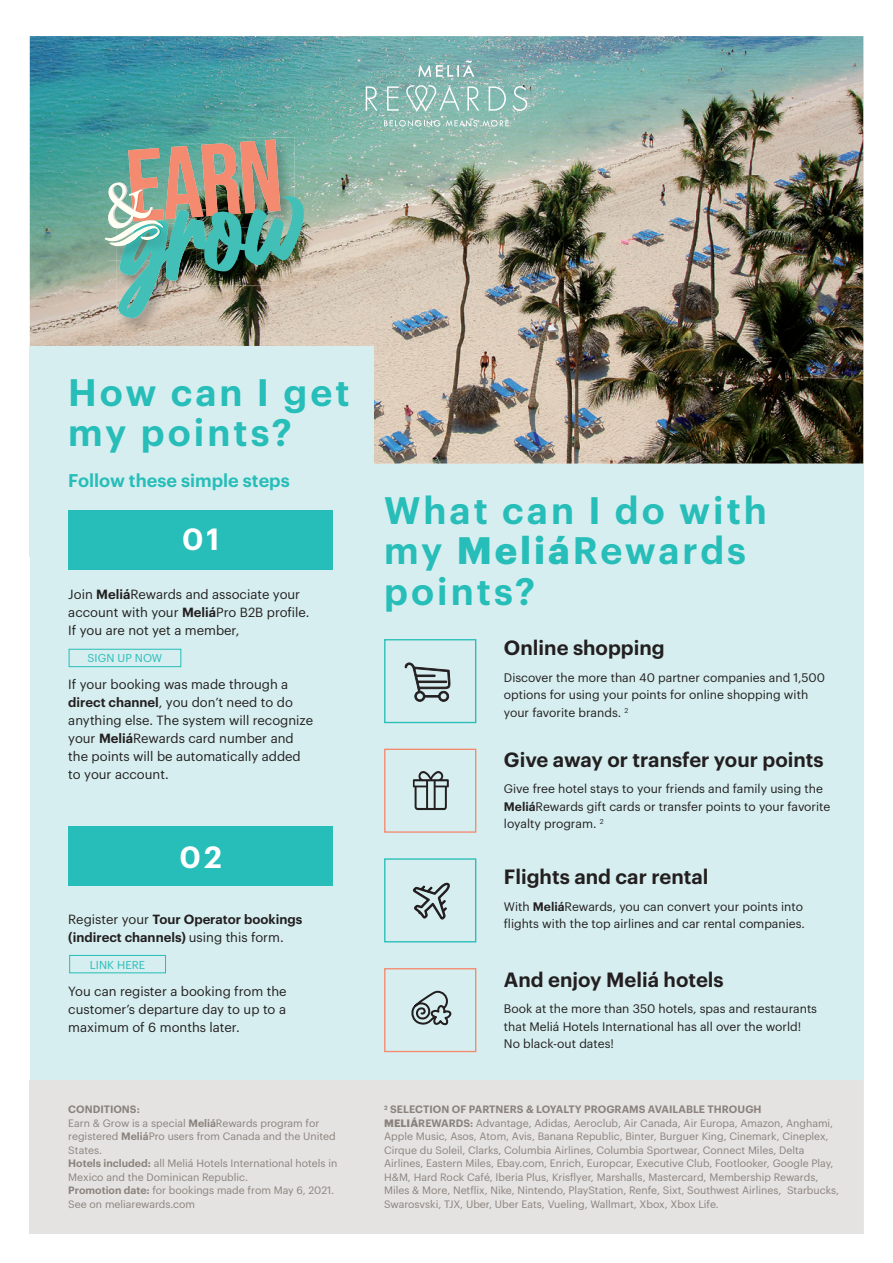
<style>
.page{position:relative;width:893px;height:1263px;background:#fff}
.page>*{position:absolute;margin:0;border:0;box-sizing:border-box;transform-origin:0 0}
.t1{font:600 37.5px/40.5px "Graphik";letter-spacing:.08em;color:#27bdb8}
.t2{font:600 30px "Graphik";color:#fff}
.t3{font:600 20.25px "Graphik";color:#231f20}
.t4{font:600 18px "Graphik";color:#27bdb8}
.t5{font:13.05px/18px "Graphik";color:#231f20}
.t6{font:600 13.05px/18px "Graphik";color:#231f20}
.t7{font:12.15px/17.5px "Graphik";color:#231f20}
.t8{font:11.25px "Graphik";letter-spacing:.005em;color:#27bdb8}
.t9{font:10.5px/13.5px "Graphik";color:#8b827d}
.s1{font-weight:600}
.s2{font-weight:400}
.s3{font-weight:700}
</style>
<div class="page">
<div style="left:30px;top:36px;width:833px;height:1197px;background:#d6eeef"></div>
<img style="left:30px;top:36px;width:833px;height:427px">
<div style="left:30px;top:347px;width:344px;height:210px;background:#d6eeef"></div>
<div style="left:30px;top:1080px;width:833px;height:153px;background:#e4e3e1"></div>
<svg style="left:384px;top:120px;width:56px;height:7px"></svg>
<svg style="left:446px;top:120px;width:63px;height:7px"></svg>
<svg style="left:366px;top:85px;width:161px;height:27px"></svg>
<svg style="left:418px;top:60px;width:56px;height:17px"></svg>
<svg style="left:413px;top:771px;width:36px;height:39px"></svg>
<div style="left:384px;top:749px;width:92px;height:84px;border:1px solid #f48a6f"></div>
<div style="left:384px;top:968px;width:92px;height:84px;border:1px solid #f48a6f"></div>
<svg style="left:411px;top:990px;width:41px;height:36px"></svg>
<div style="left:384px;top:858px;width:92px;height:84px;border:1px solid #27bdb8"></div>
<svg style="left:413px;top:882px;width:37px;height:38px"></svg>
<div style="left:384px;top:639px;width:92px;height:84px;border:1px solid #27bdb8"></div>
<svg style="left:404px;top:663px;width:47px;height:39px"></svg>
<div style="left:68px;top:510px;width:265px;height:59px;background:#27bdb8"></div>
<div style="left:69px;top:649px;width:112px;height:18px;border:1px solid #27bdb8"></div>
<div style="left:68px;top:826px;width:265px;height:60px;background:#27bdb8"></div>
<div style="left:69px;top:955px;width:97px;height:18px;border:1px solid #27bdb8"></div>
<img style="left:238px;top:137px;width:57px;height:2px">
<img style="left:116px;top:318px;width:81px;height:14px">
<img style="left:105px;top:139px;width:199px;height:179px">
<h1 class="t1" style="left:68px;top:369px;width:283px">How can I get my points?</h1>
<h3 class="t4" style="left:68px;top:467px;width:223px">Follow these simple steps</h3>
<h2 class="t2" style="left:182px;top:516px;width:39px">01</h2>
<p class="t5" style="left:68px;top:584px;width:243px">Join <span class="s1">Meliá</span>Rewards and associate your account with your <span class="s1">Meliá</span>Pro B2B profile.<br>If you are not yet a member,</p>
<p class="t8" style="left:88px;top:650px;width:76px">SIGN UP NOW</p>
<p class="t5" style="left:68px;top:674px;width:246px">If your booking was made through a <span class="s1">direct channel</span>, you don’t need to do anything else. The system will recognize your <span class="s1">Meliá</span>Rewards card number and the points will be automatically added to your account.</p>
<h2 class="t2" style="left:180px;top:834px;width:44px">02</h2>
<p class="t6" style="left:68px;top:909px;width:235px"><span class="s2">Register your</span> Tour Operator bookings (indirect channels) <span class="s2">using this form.</span></p>
<p class="t8" style="left:90px;top:956px;width:57px">LINK HERE</p>
<p class="t5" style="left:68px;top:981px;width:220px;text-align:justify">You can register a booking from the customer’s departure day to up to a maximum of 6 months later.</p>
<p class="t9" style="left:68px;top:1102px;width:270px"><span class="s1">CONDITIONS:<br></span>Earn &amp; Grow is a special <span class="s1">Meliá</span>Rewards program for registered <span class="s1">Meliá</span>Pro users from Canada and the United States.<br><span class="s1">Hotels included:</span> all Meliá Hotels International hotels in Mexico and the Dominican Republic.<br><span class="s1">Promotion date:</span> for bookings made from May 6, 2021.<br>See on meliarewards.com</p>
<h1 class="t1" style="left:384px;top:486px;width:384px">What can I do with my <span class="s3">Meliá</span>Rewards points?</h1>
<h3 class="t3" style="left:504px;top:632px;width:162px">Online shopping</h3>
<p class="t7" style="left:504px;top:667px;width:322px">Discover the more than 40 partner companies and 1,500 options for using your points for online shopping with your favorite brands. <sup>2</sup></p>
<h3 class="t3" style="left:504px;top:744px;width:321px">Give away or transfer your points</h3>
<p class="t7" style="left:504px;top:779px;width:328px">Give free hotel stays to your friends and family using the<br><span class="s1">Meliá</span>Rewards gift cards or transfer points to your favorite loyalty program. <sup>2</sup></p>
<h3 class="t3" style="left:504px;top:861px;width:206px">Flights and car rental</h3>
<p class="t7" style="left:504px;top:897px;width:303px">With <span class="s1">Meliá</span>Rewards, you can convert your points into flights with the top airlines and car rental companies.</p>
<h3 class="t3" style="left:504px;top:964px;width:221px">And enjoy Meliá hotels</h3>
<p class="t7" style="left:504px;top:999px;width:315px">Book at the more than 350 hotels, spas and restaurants that Meliá Hotels International has all over the world!<br>No black-out dates!</p>
<p class="t9" style="left:384px;top:1102px;width:456px"><sup>2</sup> <span class="s1">SELECTION OF PARTNERS &amp; LOYALTY PROGRAMS AVAILABLE THROUGH </span><span class="s3">MELIÁ</span><span class="s1">REWARDS:</span> Advantage, Adidas, Aeroclub, Air Canada, Air Europa, Amazon, Anghami, Apple Music, Asos, Atom, Avis, Banana Republic, Binter, Burguer King, Cinemark, Cineplex, Cirque du Soleil, Clarks, Columbia Airlines, Columbia Sportwear, Connect Miles, Delta Airlines, Eastern Miles, Ebay.com, Enrich, Europcar, Executive Club, Footlooker, Google Play, H&amp;M, Hard Rock Café, Iberia Plus, Krisflyer, Marshalls, Mastercard, Membership Rewards, Miles &amp; More, Netflix, Nike, Nintendo, PlayStation, Renfe, Sixt, Southwest Airlines, Starbucks, Swarosvski, TJX, Uber, Uber Eats, Vueling, Wallmart, Xbox, Xbox Life.</p>
</div>
